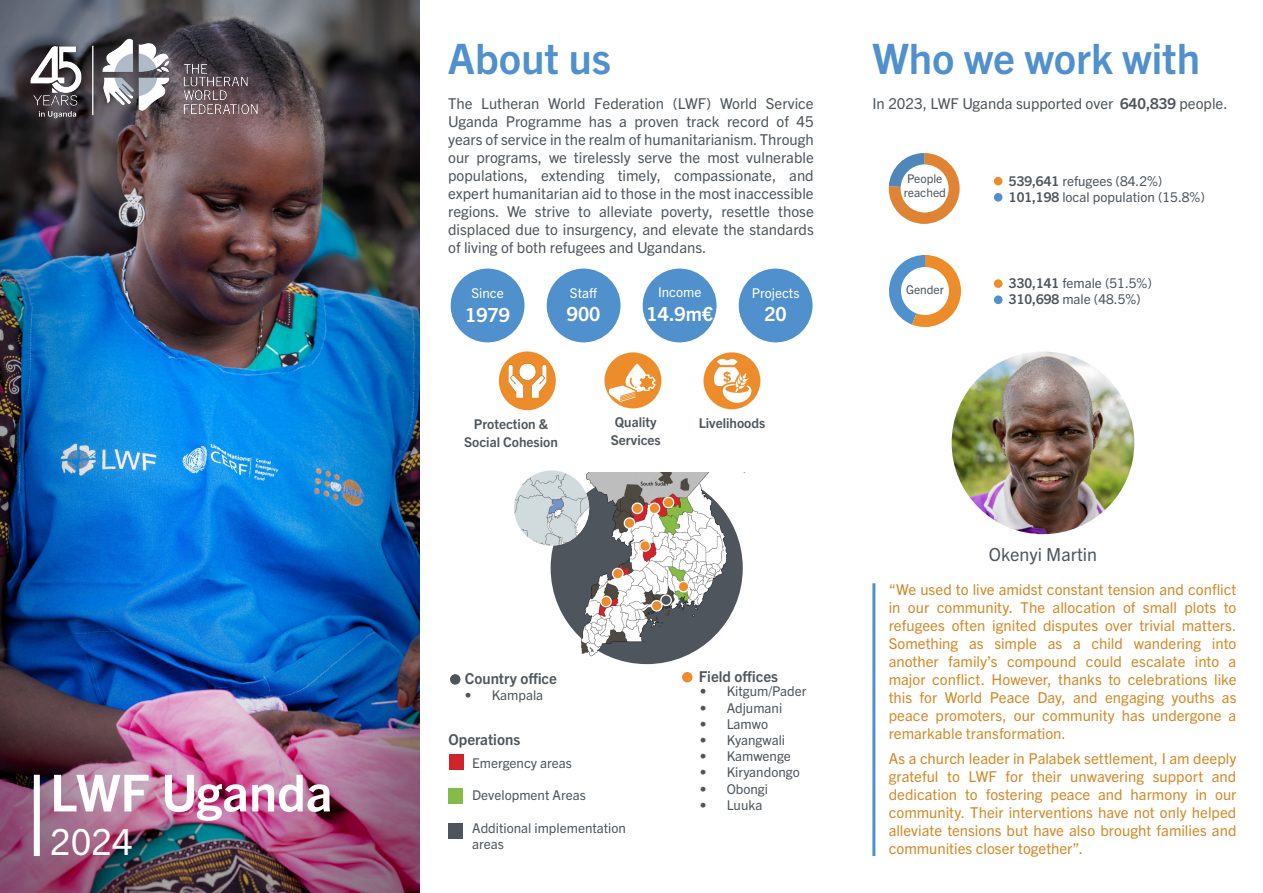
<style>
.page{position:relative;width:1263px;height:893px;background:#fff}
.page>*{position:absolute;margin:0;border:0;box-sizing:border-box;transform-origin:0 0}
.t1{font:700 51px "Trade Gothic Next LT Pro";color:#fff}
.t2{font:700 42px "Trade Gothic Next LT Pro";color:#5090cc}
.t3{font:36px "Trade Gothic Next LT Pro";color:#fff}
.t4{font:700 19.5px "Trade Gothic Next LT Pro";color:#fff}
.t5{font:18px "Trade Gothic Next LT Pro";color:#4e555c}
.Bullet_points{font:15px/18px "Trade Gothic Next LT Pro";color:#d38928;text-align:justify}
.t6{font:15px/18px "Trade Gothic Next LT Pro";color:#4e555c;text-align:justify}
.t7{font:700 15px "Trade Gothic Next LT Pro";color:#4e555c}
.t8{font:13.5px/16.2px "Trade Gothic Next LT Pro";color:#4e555c}
.t9{font:700 13.5px "Trade Gothic Next LT Pro";color:#4e555c}
.t10{font:13.5px "Trade Gothic Next LT Pro";color:#fff}
.t11{font:12px/14.4px "Trade Gothic Next LT Pro";color:#4e555c}
.s1{font-weight:700}
</style>
<div class="page">
<div style="left:449px;top:673px;width:12px;height:12px;background:#4e555c;border-radius:50%"></div>
<div style="left:448px;top:673px;width:14px;height:13px;border:2px solid #fff;border-radius:50%"></div>
<div style="left:449px;top:754px;width:15px;height:16px;background:#d1232a"></div>
<div style="left:448px;top:788px;width:15px;height:16px;background:#84bc47"></div>
<div style="left:448px;top:823px;width:15px;height:16px;background:#4e555c"></div>
<hr style="left:872px;top:583px;width:3px;height:273px;background:#5090cc">
<img style="left:952px;top:351px;width:182px;height:183px;border-radius:91px">
<div style="left:994px;top:279px;width:8px;height:9px;background:#ec8c2a;border-radius:50%"></div>
<div style="left:994px;top:295px;width:8px;height:9px;background:#5090cc;border-radius:50%"></div>
<svg style="left:889px;top:255px;width:72px;height:72px"></svg>
<div style="left:901px;top:267px;width:48px;height:48px;background:#fff;border-radius:50%"></div>
<div style="left:994px;top:177px;width:8px;height:8px;background:#ec8c2a;border-radius:50%"></div>
<div style="left:994px;top:193px;width:8px;height:9px;background:#5090cc;border-radius:50%"></div>
<div style="left:889px;top:153px;width:71px;height:71px;background:#df8434;border-radius:35px"></div>
<svg style="left:889px;top:153px;width:35px;height:35px"></svg>
<div style="left:901px;top:164px;width:48px;height:48px;background:#fff;border-radius:50%"></div>
<div style="left:703px;top:352px;width:57px;height:57px;background:#ec8c2a;border-radius:50%"></div>
<svg style="left:712px;top:359px;width:39px;height:44px"></svg>
<div style="left:604px;top:352px;width:57px;height:56px;background:#ec8c2a;border-radius:50%"></div>
<svg style="left:499px;top:351px;width:57px;height:59px"></svg>
<img style="left:501px;top:354px;width:53px;height:53px">
<div style="left:450px;top:268px;width:75px;height:75px;background:#5090cc;border-radius:50%"></div>
<div style="left:449px;top:267px;width:77px;height:77px;border:1px solid #fff;border-radius:50%"></div>
<div style="left:546px;top:268px;width:75px;height:75px;background:#5090cc;border-radius:50%"></div>
<div style="left:545px;top:267px;width:77px;height:77px;border:1px solid #fff;border-radius:50%"></div>
<div style="left:642px;top:268px;width:75px;height:75px;background:#5090cc;border-radius:50%"></div>
<div style="left:641px;top:267px;width:77px;height:77px;border:1px solid #fff;border-radius:50%"></div>
<div style="left:738px;top:268px;width:75px;height:75px;background:#5090cc;border-radius:50%"></div>
<div style="left:737px;top:267px;width:77px;height:77px;border:1px solid #fff;border-radius:50%"></div>
<svg style="left:609px;top:364px;width:47px;height:38px"></svg>
<div style="left:681px;top:671px;width:12px;height:12px;background:#ec8c2a;border-radius:50%"></div>
<div style="left:680px;top:670px;width:14px;height:14px;border:2px solid #fff;border-radius:50%"></div>
<img style="left:555px;top:473px;width:188px;height:192px">
<svg style="left:661px;top:595px;width:10px;height:10px"></svg>
<div style="left:660px;top:594px;width:12px;height:12px;border:1px solid #fff;border-radius:50%"></div>
<img style="left:514px;top:470px;width:75px;height:76px;border-radius:38px">
<div style="left:678px;top:581px;width:11px;height:11px;background:#ec8c2a;border-radius:50%"></div>
<div style="left:678px;top:581px;width:11px;height:11px;border:1px solid #fff;border-radius:50%"></div>
<div style="left:663px;top:497px;width:11px;height:11px;background:#ec8c2a;border-radius:50%"></div>
<div style="left:663px;top:497px;width:11px;height:11px;border:1px solid #fff;border-radius:50%"></div>
<svg style="left:632px;top:503px;width:10px;height:11px"></svg>
<div style="left:631px;top:502px;width:12px;height:12px;border:1px solid #fff;border-radius:50%"></div>
<svg style="left:649px;top:503px;width:11px;height:11px"></svg>
<div style="left:648px;top:502px;width:12px;height:12px;border:1px solid #fff;border-radius:50%"></div>
<div style="left:612px;top:568px;width:11px;height:11px;background:#ec8c2a;border-radius:50%"></div>
<div style="left:612px;top:568px;width:12px;height:11px;border:1px solid #fff;border-radius:50%"></div>
<div style="left:601px;top:596px;width:10px;height:11px;background:#ec8c2a;border-radius:50%"></div>
<div style="left:600px;top:596px;width:12px;height:11px;border:1px solid #fff;border-radius:50%"></div>
<svg style="left:651px;top:601px;width:11px;height:10px"></svg>
<div style="left:651px;top:600px;width:12px;height:12px;border:1px solid #fff;border-radius:50%"></div>
<svg style="left:640px;top:541px;width:10px;height:10px"></svg>
<div style="left:639px;top:540px;width:12px;height:12px;border:1px solid #fff;border-radius:50%"></div>
<div style="left:624px;top:518px;width:11px;height:10px;background:#ec8c2a;border-radius:50%"></div>
<div style="left:624px;top:517px;width:11px;height:12px;border:1px solid #fff;border-radius:50%"></div>
<img style="left:0;top:0;width:419px;height:893px">
<div style="left:34px;top:775px;width:6px;height:81px;background:#fff"></div>
<img style="left:0;top:5px;width:309px;height:148px">
<p class="t1" style="left:50px;top:757px;width:284px">LWF Uganda</p>
<p class="t3" style="left:50px;top:816px;width:84px">2024</p>
<p class="t2" style="left:448px;top:30px;width:165px">About us</p>
<p class="t6" style="left:448px;top:94px;width:367px">The Lutheran World Federation (LWF) World Service Uganda Programme has a proven track record of 45 years of service in the realm of humanitarianism. Through our programs, we tirelessly serve the most vulnerable populations, extending timely, compassionate, and expert humanitarian aid to those in the most inaccessible regions. We strive to alleviate poverty, resettle those displaced due to insurgency, and elevate the standards of living of both refugees and Ugandans.</p>
<p class="t10" style="left:471px;top:284px;width:34px">Since</p>
<p class="t4" style="left:465px;top:301px;width:46px">1979</p>
<p class="t10" style="left:570px;top:283px;width:29px">Staff</p>
<p class="t4" style="left:567px;top:300px;width:35px">900</p>
<p class="t10" style="left:658px;top:283px;width:45px">Income</p>
<p class="t4" style="left:647px;top:300px;width:68px">14.9m€</p>
<p class="t10" style="left:752px;top:284px;width:49px">Projects</p>
<p class="t4" style="left:764px;top:301px;width:24px">20</p>
<p class="t9" style="left:474px;top:415px;width:76px">Protection &amp;</p>
<p class="t9" style="left:464px;top:433px;width:95px">Social Cohesion</p>
<p class="t9" style="left:615px;top:413px;width:43px">Quality</p>
<p class="t9" style="left:699px;top:414px;width:68px">Livelihoods</p>
<p class="t9" style="left:611px;top:431px;width:52px">Services</p>
<p class="t7" style="left:465px;top:668px;width:94px">Country office</p>
<p class="t8" style="left:465px;top:686px;width:80px">• Kampala</p>
<p class="t7" style="left:448px;top:729px;width:73px">Operations</p>
<p class="t8" style="left:472px;top:754px;width:101px">Emergency areas</p>
<p class="t8" style="left:472px;top:786px;width:115px">Development Areas</p>
<p class="t8" style="left:472px;top:819px;width:155px">Additional implementation areas</p>
<p class="t7" style="left:699px;top:666px;width:81px">Field offices</p>
<p class="t8" style="left:700px;top:682px;width:108px">• Kitgum/Pader</p>
<p class="t8" style="left:700px;top:699px;width:84px">• Adjumani</p>
<p class="t8" style="left:700px;top:715px;width:70px">• Lamwo</p>
<p class="t8" style="left:700px;top:731px;width:87px">• Kyangwali</p>
<p class="t8" style="left:700px;top:747px;width:93px">• Kamwenge</p>
<p class="t8" style="left:700px;top:763px;width:102px">• Kiryandongo</p>
<p class="t8" style="left:700px;top:780px;width:70px">• Obongi</p>
<p class="t8" style="left:700px;top:796px;width:64px">• Luuka</p>
<p class="t2" style="left:872px;top:30px;width:329px">Who we work with</p>
<p class="t6" style="left:872px;top:94px;width:357px">In 2023, LWF Uganda supported over <span class="s1">640,839</span> people.</p>
<p class="t11" style="left:904px;top:171px;width:44px">People reached</p>
<p class="t11" style="left:906px;top:282px;width:39px">Gender</p>
<p class="t8" style="left:1009px;top:172px;width:155px"><span class="s1">539,641</span> refugees (84.2%)</p>
<p class="t8" style="left:1009px;top:188px;width:197px"><span class="s1">101,198</span> local population (15.8%)</p>
<p class="t8" style="left:1009px;top:274px;width:144px"><span class="s1">330,141</span> female (51.5%)</p>
<p class="t8" style="left:1009px;top:291px;width:133px"><span class="s1">310,698</span> male (48.5%)</p>
<p class="t5" style="left:989px;top:541px;width:110px">Okenyi Martin</p>
<p class="Bullet_points" style="left:889px;top:579px;width:349px">“We used to live amidst constant tension and conflict in our community. The allocation of small plots to refugees often ignited disputes over trivial matters.<br>Something as simple as a child wandering into another family’s compound could escalate into a major conflict. However, thanks to celebrations like this for World Peace Day, and engaging youths as peace promoters, our community has undergone a remarkable transformation.</p>
<p class="Bullet_points" style="left:889px;top:749px;width:349px">As a church leader in Palabek settlement, I am deeply grateful to LWF for their unwavering support and dedication to fostering peace and harmony in our community. Their interventions have not only helped alleviate tensions but have also brought families and communities closer together”.</p>
</div>
